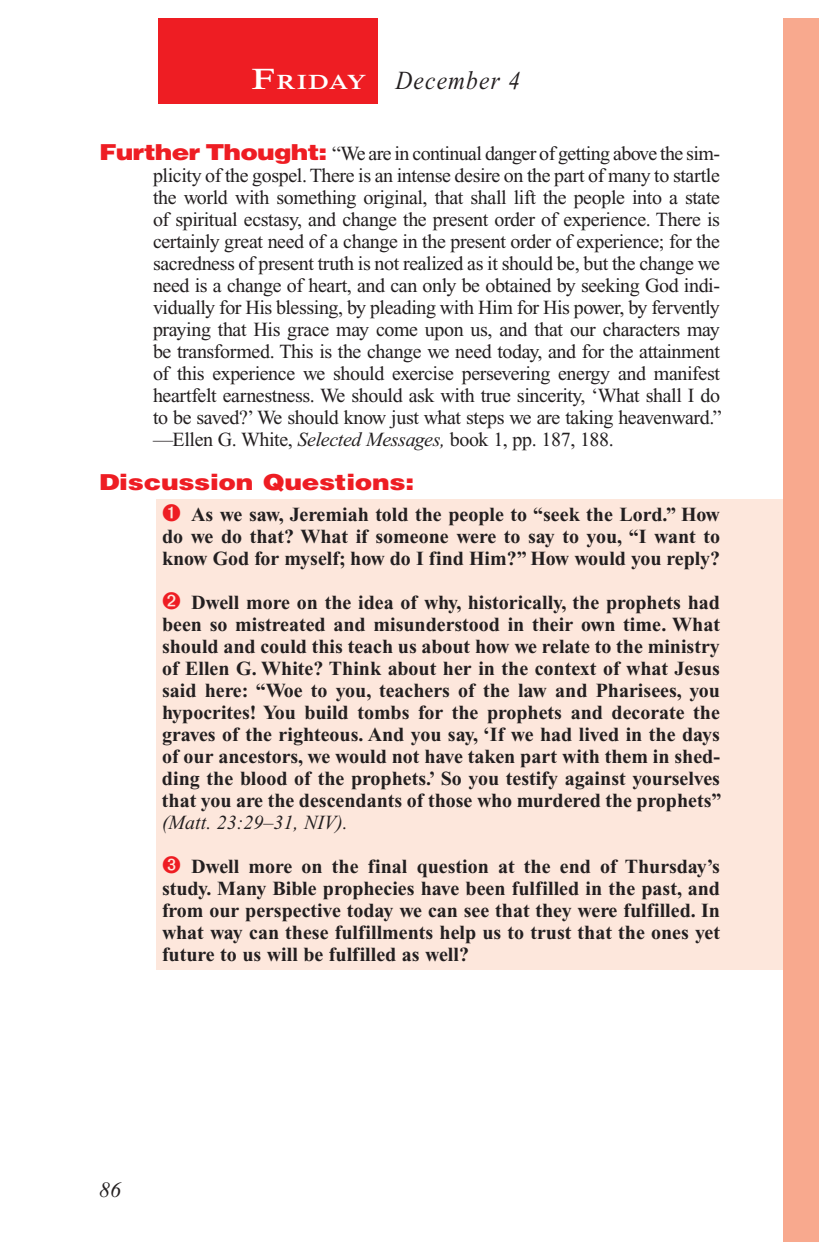
<style>
.page{position:relative;width:819px;height:1260px;background:#fff}
.page>*{position:absolute;margin:0;border:0;box-sizing:border-box;transform-origin:0 0}
.Lesson_Dates{font:italic 26px "Times New Roman PS Std";letter-spacing:.05em;color:#231f20;scale:.9 1}
.Question{font:900 22px "Helvetica LT Std";letter-spacing:-.01em;color:#ee1d23;scale:1.2 1}
.t1{font:italic 22px "Times New Roman PS Std";color:#231f20}
.Daily_Header{font:600 21px "Times NRMT Std";letter-spacing:.035em;color:#fff;scale:1.1 1}
.Numbered_Bullet_List{font:700 20px/22px "Times New Roman PS Std";color:#231f20;text-align:justify}
.Question_NO_SB{font:20px/22px "Times New Roman PS Std";letter-spacing:-.02em;color:#231f20;text-align:justify}
.s1{font-size:30px}
.s2{font-family:"Helvetica LT Std";font-weight:900;font-size:22px;color:#ee1d23}
.s3{font-style:italic}
.s4{font-weight:400;font-style:italic}
</style>
<div class="page">
<div style="left:783px;top:18px;width:36px;height:1224px;background:#f8a98e"></div>
<div style="left:158px;top:18px;width:220px;height:86px;background:#ee1d23"></div>
<div style="left:157px;top:499px;width:626px;height:471px;background:#fde7dc"></div>
<p class="Daily_Header" style="left:252px;top:70px;width:106px"><span class="s1">F</span>riday</p>
<p class="Lesson_Dates" style="left:396px;top:66px;width:140px">December 4</p>
<p class="Question_NO_SB" style="left:153px;top:142px;width:570px;text-indent:-54px"><span class="s2">Further Thought:</span> “We are in continual danger of getting above the sim&shy;plicity of the gospel. There is an intense desire on the part of many to startle the world with something original, that shall lift the people into a state of spiritual ecstasy, and change the present order of experience. There is certainly great need of a change in the present order of experience; for the sacredness of present truth is not realized as it should be, but the change we need is a change of heart, and can only be obtained by seeking God indi&shy;vidually for His blessing, by pleading with Him for His power, by fervently praying that His grace may come upon us, and that our characters may be transformed. This is the change we need today, and for the attainment of this experience we should exercise persevering energy and manifest heartfelt earnestness. We should ask with true sincerity, ‘What shall I do to be saved?’ We should know just what steps we are taking heavenward.” —Ellen G. White, <span class="s3">Selected Messages,</span> book 1, pp. 187, 188.</p>
<p class="Question" style="left:99px;top:468px;width:264px">Discussion Questions:</p>
<p class="Numbered_Bullet_List" style="left:162px;top:503px;width:560px;text-indent:29px">As we saw, Jeremiah told the people to “seek the Lord.” How do we do that? What if someone were to say to you, “I want to know God for myself; how do I find Him?” How would you reply?</p>
<p class="Numbered_Bullet_List" style="left:162px;top:591px;width:561px;text-indent:29px">Dwell more on the idea of why, historically, the prophets had been so mistreated and misunderstood in their own time. What should and could this teach us about how we relate to the ministry of Ellen G. White? Think about her in the context of what Jesus said here: “Woe to you, teachers of the law and Pharisees, you hypocrites! You build tombs for the prophets and decorate the graves of the righteous. And you say, ‘If we had lived in the days of our ancestors, we would not have taken part with them in shed&shy;ding the blood of the prophets.’ So you testify against yourselves that you are the descendants of those who murdered the prophets” <span class="s4">(Matt. 23:29–31, NIV).</span></p>
<p class="Numbered_Bullet_List" style="left:162px;top:855px;width:560px;text-indent:29px">Dwell more on the final question at the end of Thursday’s study. Many Bible prophecies have been fulfilled in the past, and from our perspective today we can see that they were fulfilled. In what way can these fulfillments help us to trust that the ones yet future to us will be fulfilled as well?</p>
<p class="t1" style="left:99px;top:1178px;width:23px">86</p>
</div>
